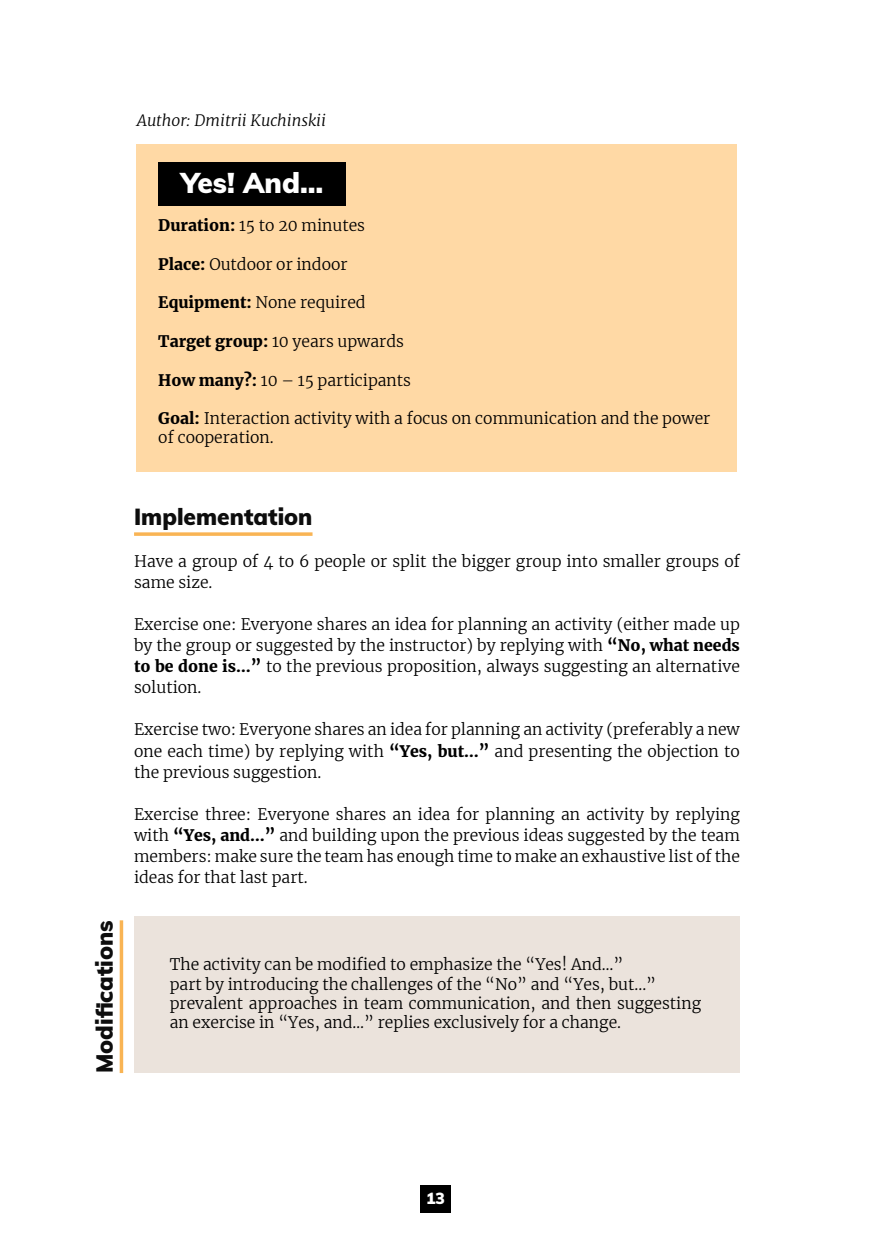
<style>
.page{position:relative;width:874px;height:1241px;background:#fff}
.page>*{position:absolute;margin:0;border:0;box-sizing:border-box;transform-origin:0 0}
.t1{font:900 28px "Mulish";color:#fff}
.H2_-_alleviivaus{font:900 22.75px "Mulish";color:#0d0d0d}
.Leipäteksti{font:300 15.75px/21px "Merriweather";color:#000}
.Leipäteksti-2{font:italic 300 15.75px "Merriweather";color:#000}
.t2{font:900 15.75px "Mulish";color:#fff}
.s1{font-weight:900}
</style>
<div class="page">
<div style="left:134px;top:916px;width:605px;height:156px;background:#ebe3dc"></div>
<div style="left:420px;top:1184px;width:30px;height:28px;background:#000"></div>
<div style="left:137px;top:144px;width:600px;height:327px;background:#ffd9a5"></div>
<hr style="left:134px;top:532px;width:178px;height:3px;background:#f9b454">
<div style="left:158px;top:163px;width:188px;height:43px;background:#000"></div>
<hr style="left:120px;top:920px;width:3px;height:152px;background:#f9b454">
<p class="Leipäteksti-2" style="left:137px;top:109px;width:191px">Author: Dmitrii Kuchinskii</p>
<p class="t1" style="left:181px;top:162px;width:143px">Yes! And…</p>
<p class="Leipäteksti" style="left:158px;top:215px;width:208px"><span class="s1">Duration:</span> 15 to 20 minutes</p>
<p class="Leipäteksti" style="left:158px;top:253px;width:191px"><span class="s1">Place:</span> Outdoor or indoor</p>
<p class="Leipäteksti" style="left:158px;top:292px;width:209px"><span class="s1">Equipment:</span> None required</p>
<p class="Leipäteksti" style="left:158px;top:330px;width:247px"><span class="s1">Target group:</span> 10 years upwards</p>
<p class="Leipäteksti" style="left:158px;top:369px;width:254px"><span class="s1">How many?:</span> 10 – 15 participants</p>
<p class="Leipäteksti" style="left:158px;top:408px;width:553px;line-height:19.2px"><span class="s1">Goal:</span> Interaction activity with a focus on communication and the power of cooperation.</p>
<p class="H2_-_alleviivaus" style="left:88px;top:1072px;width:154px;rotate:-90deg">Modifications</p>
<p class="H2_-_alleviivaus" style="left:134px;top:500px;width:180px">Implementation</p>
<p class="Leipäteksti" style="left:134px;top:550px;width:607px">Have a group of 4 to 6 people or split the bigger group into smaller groups of same size.</p>
<p class="Leipäteksti" style="left:134px;top:613px;width:607px;text-align:justify">Exercise one: Everyone shares an idea for planning an activity (either made up by the group or suggested by the instructor) by replying with <span class="s1">“No, what needs to be done is…”</span> to the previous proposition, always suggesting an alternative solution.</p>
<p class="Leipäteksti" style="left:134px;top:718px;width:607px;text-align:justify">Exercise two: Everyone shares an idea for planning an activity (preferably a new one each time) by replying with <span class="s1">“Yes, but…”</span> and presenting the objection to the previous suggestion.</p>
<p class="Leipäteksti" style="left:134px;top:802px;width:607px;text-align:justify">Exercise three: Everyone shares an idea for planning an activity by replying with <span class="s1">“Yes, and…”</span> and building upon the previous ideas suggested by the team members: make sure the team has enough time to make an exhaustive list of the ideas for that last part.</p>
<p class="Leipäteksti" style="left:170px;top:953px;width:455px">The activity can be modified to emphasize the “Yes! And…”</p>
<p class="Leipäteksti" style="left:170px;top:972px;width:487px">part by introducing the challenges of the “No” and “Yes, but...”</p>
<p class="Leipäteksti" style="left:170px;top:992px;width:532px;line-height:19.2px">prevalent approaches in team communication, and then suggesting an exercise in “Yes, and…” replies exclusively for a change.</p>
<p class="t2" style="left:426px;top:1186px;width:20px">13</p>
</div>
